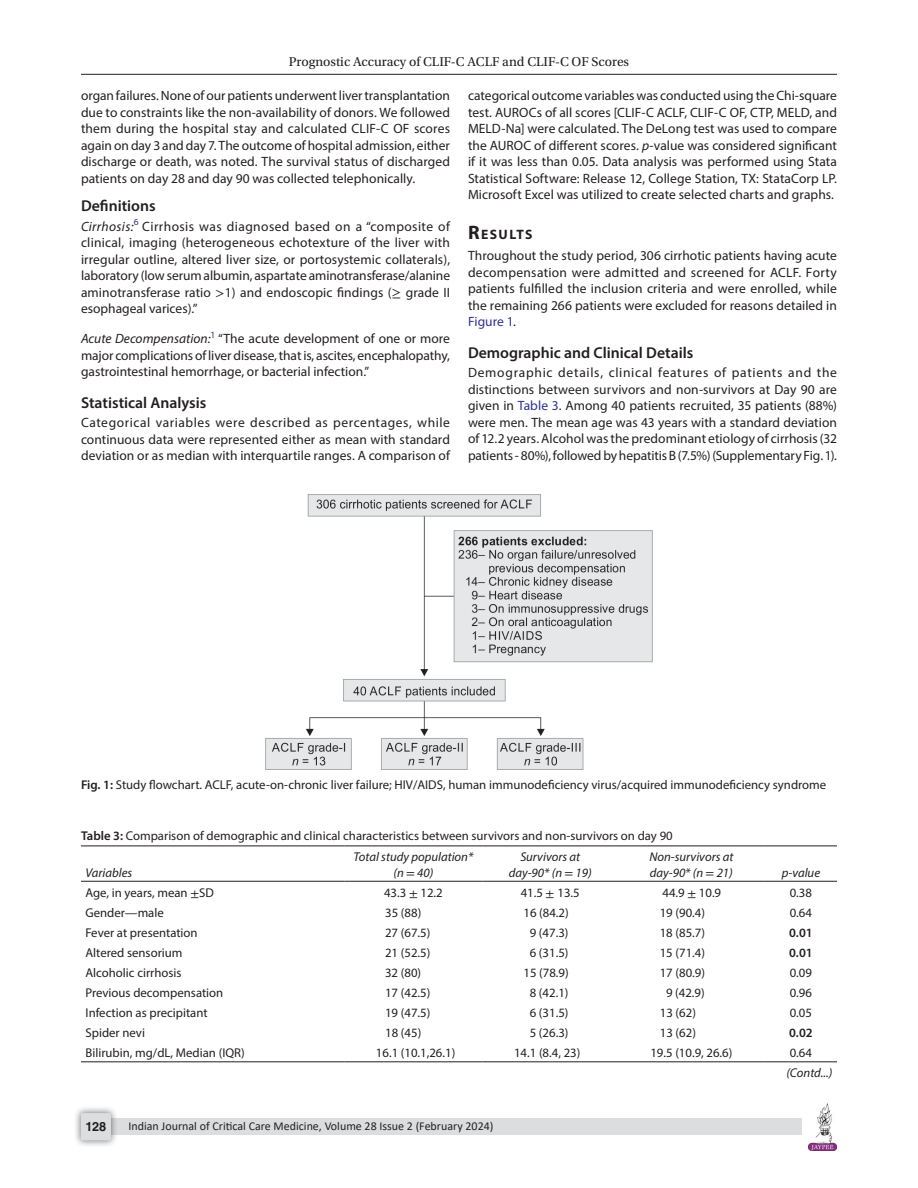
<style>
.page{position:relative;width:918px;height:1188px;background:#fff}
.page>*{position:absolute;margin:0;border:0;box-sizing:border-box;transform-origin:0 0}
.Head-2{font:600 15.75px "Myriad Pro";color:#231f20}
.Head-1{font:700 13.65px "Myriad Pro";letter-spacing:.105em;color:#231f20}
.Para-NoIndent{font:13.5px/16.5px "Myriad Pro";color:#231f20;text-align:justify}
.Head-4{font:13.5px/16.5px "Myriad Pro";color:#231f20;text-align:justify}
.t1{font:13.5px "Utopia Std";color:#231f20}
.TableBody{font:12.75px "Myriad Pro";color:#231f20}
.FigCaption{font:12.75px "Myriad Pro";color:#231f20}
.TableCaption{font:12.75px "Myriad Pro";color:#231f20}
.TableHeader{font:italic 12.75px/15.3px "Myriad Pro";color:#231f20;text-align:center}
.TableBody-2{font:600 12.75px "Myriad Pro";color:#231f20}
.TableBody-3{font:italic 12.75px "Myriad Pro";color:#231f20}
.t2{font:700 12.75px "Helvetica LT Std";color:#231f20}
.t3{font:12px "Calibri";color:#231f20}
.s1{font-style:italic}
.s2{font-family:"STIX General"}
.s3{font-size:19.5px}
.s4{color:#2e3092}
.s5{font-weight:600}
.s6{font-family:"STIX General";font-style:normal}
</style>
<div class="page">
<hr style="left:81px;top:74px;width:756px;height:1px;background:#231f20">
<img style="left:808px;top:1103px;width:29px;height:48px">
<div style="left:96px;top:1119px;width:706px;height:16px;background:#dcdddf"></div>
<div style="left:73px;top:1106px;width:45px;height:41px;background:#231f20;opacity:.61"></div>
<div style="left:81px;top:1113px;width:30px;height:27px;background:#dcdddf;border-radius:2px"></div>
<img style="left:266px;top:495px;width:386px;height:275px">
<hr style="left:81px;top:846px;width:263px;height:1px;background:#231f20">
<hr style="left:344px;top:846px;width:139px;height:1px;background:#231f20">
<hr style="left:483px;top:846px;width:135px;height:1px;background:#231f20">
<hr style="left:618px;top:846px;width:147px;height:1px;background:#231f20">
<hr style="left:765px;top:846px;width:72px;height:1px;background:#231f20">
<hr style="left:81px;top:881px;width:263px;height:1px;background:#231f20">
<hr style="left:344px;top:881px;width:139px;height:1px;background:#231f20">
<hr style="left:483px;top:881px;width:135px;height:1px;background:#231f20">
<hr style="left:618px;top:881px;width:147px;height:1px;background:#231f20">
<hr style="left:765px;top:881px;width:72px;height:1px;background:#231f20">
<hr style="left:81px;top:1061px;width:263px;height:1px;background:#231f20">
<hr style="left:344px;top:1061px;width:139px;height:1px;background:#231f20">
<hr style="left:483px;top:1061px;width:135px;height:1px;background:#231f20">
<hr style="left:618px;top:1061px;width:147px;height:1px;background:#231f20">
<hr style="left:765px;top:1061px;width:72px;height:1px;background:#231f20">
<p class="t1" style="left:289px;top:55px;width:342px">Prognostic Accuracy of CLIF-C ACLF and CLIF-C OF Scores</p>
<p class="Para-NoIndent" style="left:81px;top:87px;width:371px">organ failures. None of our patients underwent liver transplantation due to constraints like the non-availability of donors. We followed them during the hospital stay and calculated CLIF-C OF scores again on day 3 and day 7. The outcome of hospital admission, either discharge or death, was noted. The survival status of discharged patients on day 28 and day 90 was collected telephonically.</p>
<p class="Head-2" style="left:81px;top:196px;width:76px">Definitions</p>
<p class="Head-4" style="left:81px;top:218px;width:371px"><span class="s1">Cirrhosis:</span><sup>6</sup> Cirrhosis was diagnosed based on a “composite of clinical, imaging (heterogeneous echotexture of the liver with irregular outline, altered liver size, or portosystemic collaterals), laboratory (low serum albumin, aspartate aminotransferase/alanine aminotransferase ratio <span class="s2">&gt;</span>1) and endoscopic findings (<span class="s2">≥</span> grade II esophageal varices).”</p>
<p class="Head-4" style="left:81px;top:330px;width:370px"><span class="s1">Acute Decompensation:</span><sup>1</sup> “The acute development of one or more major complications of liver disease, that is, ascites, encephalopathy, gastrointestinal hemorrhage, or bacterial infection.”</p>
<p class="Head-2" style="left:81px;top:392px;width:127px">Statistical Analysis</p>
<p class="Para-NoIndent" style="left:81px;top:414px;width:371px">Categorical variables were described as percentages, while continuous data were represented either as mean with standard deviation or as median with interquartile ranges. A comparison of</p>
<p class="Para-NoIndent" style="left:468px;top:87px;width:371px">categorical outcome variables was conducted using the Chi-square test. AUROCs of all scores [CLIF-C ACLF, CLIF-C OF, CTP, MELD, and MELD-Na] were calculated. The DeLong test was used to compare the AUROC of different scores. <span class="s1">p</span>-value was considered significant if it was less than 0.05. Data analysis was performed using Stata Statistical Software: Release 12, College Station, TX: StataCorp LP.<br>Microsoft Excel was utilized to create selected charts and graphs.</p>
<p class="Head-1" style="left:468px;top:226px;width:66px"><span class="s3">R</span>ESULTS</p>
<p class="Para-NoIndent" style="left:468px;top:247px;width:371px">Throughout the study period, 306 cirrhotic patients having acute decompensation were admitted and screened for ACLF. Forty patients fulfilled the inclusion criteria and were enrolled, while the remaining 266 patients were excluded for reasons detailed in <span class="s4">Figure 1</span>.</p>
<p class="Head-2" style="left:468px;top:343px;width:227px">Demographic and Clinical Details</p>
<p class="Para-NoIndent" style="left:468px;top:364px;width:371px">Demographic details, clinical features of patients and the distinctions between survivors and non-survivors at Day 90 are given in <span class="s4">Table 3</span>. Among 40 patients recruited, 35 patients (88%) were men. The mean age was 43 years with a standard deviation of 12.2 years. Alcohol was the predominant etiology of cirrhosis (32 patients - 80%), followed by hepatitis B (7.5%) (Supplementary Fig. 1).</p>
<p class="FigCaption" style="left:81px;top:776px;width:747px"><span class="s5">Fig. 1:</span> Study flowchart. ACLF, acute-on-chronic liver failure; HIV/AIDS, human immunodeficiency virus/acquired immunodeficiency syndrome</p>
<p class="TableCaption" style="left:81px;top:827px;width:593px"><span class="s5">Table 3:</span> Comparison of demographic and clinical characteristics between survivors and non-survivors on day 90</p>
<p class="TableHeader" style="left:86px;top:865px;width:48px">Variables</p>
<p class="TableHeader" style="left:353px;top:849px;width:121px">Total study population* (n <span class="s6">=</span> 40)</p>
<p class="TableHeader" style="left:509px;top:849px;width:84px">Survivors at day-90* (n <span class="s6">=</span> 19)</p>
<p class="TableHeader" style="left:649px;top:849px;width:86px;text-align:left">Non-survivors at day-90* (n <span class="s6">=</span> 21)</p>
<p class="TableHeader" style="left:782px;top:865px;width:40px">p-value</p>
<p class="TableBody" style="left:86px;top:885px;width:130px">Age, in years, mean <span class="s2">±</span>SD</p>
<p class="TableBody" style="left:384px;top:885px;width:60px">43.3 <span class="s2">±</span> 12.2</p>
<p class="TableBody" style="left:521px;top:885px;width:61px">41.5 <span class="s2">±</span> 13.5</p>
<p class="TableBody" style="left:663px;top:885px;width:60px">44.9 <span class="s2">±</span> 10.9</p>
<p class="TableBody" style="left:790px;top:885px;width:24px">0.38</p>
<p class="TableBody" style="left:86px;top:905px;width:80px">Gender—male</p>
<p class="TableBody" style="left:385px;top:905px;width:38px">35 (88)</p>
<p class="TableBody" style="left:523px;top:905px;width:47px">16 (84.2)</p>
<p class="TableBody" style="left:660px;top:905px;width:47px">19 (90.4)</p>
<p class="TableBody" style="left:790px;top:905px;width:24px">0.64</p>
<p class="TableBody" style="left:86px;top:925px;width:114px">Fever at presentation</p>
<p class="TableBody" style="left:385px;top:925px;width:47px">27 (67.5)</p>
<p class="TableBody" style="left:530px;top:925px;width:40px">9 (47.3)</p>
<p class="TableBody" style="left:660px;top:925px;width:47px">18 (85.7)</p>
<p class="TableBody-2" style="left:789px;top:925px;width:25px">0.01</p>
<p class="TableBody" style="left:86px;top:945px;width:99px">Altered sensorium</p>
<p class="TableBody" style="left:385px;top:945px;width:47px">21 (52.5)</p>
<p class="TableBody" style="left:530px;top:945px;width:40px">6 (31.5)</p>
<p class="TableBody" style="left:660px;top:945px;width:47px">15 (71.4)</p>
<p class="TableBody-2" style="left:789px;top:945px;width:25px">0.01</p>
<p class="TableBody" style="left:86px;top:965px;width:98px">Alcoholic cirrhosis</p>
<p class="TableBody" style="left:385px;top:965px;width:38px">32 (80)</p>
<p class="TableBody" style="left:523px;top:965px;width:47px">15 (78.9)</p>
<p class="TableBody" style="left:660px;top:965px;width:47px">17 (80.9)</p>
<p class="TableBody" style="left:790px;top:965px;width:24px">0.09</p>
<p class="TableBody" style="left:86px;top:985px;width:139px">Previous decompensation</p>
<p class="TableBody" style="left:385px;top:985px;width:47px">17 (42.5)</p>
<p class="TableBody" style="left:530px;top:985px;width:40px">8 (42.1)</p>
<p class="TableBody" style="left:666px;top:985px;width:40px">9 (42.9)</p>
<p class="TableBody" style="left:790px;top:985px;width:24px">0.96</p>
<p class="TableBody" style="left:86px;top:1005px;width:124px">Infection as precipitant</p>
<p class="TableBody" style="left:385px;top:1005px;width:47px">19 (47.5)</p>
<p class="TableBody" style="left:530px;top:1005px;width:40px">6 (31.5)</p>
<p class="TableBody" style="left:660px;top:1005px;width:38px">13 (62)</p>
<p class="TableBody" style="left:790px;top:1005px;width:24px">0.05</p>
<p class="TableBody" style="left:86px;top:1025px;width:61px">Spider nevi</p>
<p class="TableBody" style="left:385px;top:1025px;width:38px">18 (45)</p>
<p class="TableBody" style="left:530px;top:1025px;width:40px">5 (26.3)</p>
<p class="TableBody" style="left:660px;top:1025px;width:38px">13 (62)</p>
<p class="TableBody-2" style="left:789px;top:1025px;width:25px">0.02</p>
<p class="TableBody" style="left:86px;top:1045px;width:161px">Bilirubin, mg/dL, Median (IQR)</p>
<p class="TableBody" style="left:376px;top:1045px;width:81px">16.1 (10.1,26.1)</p>
<p class="TableBody" style="left:514px;top:1045px;width:68px">14.1 (8.4, 23)</p>
<p class="TableBody" style="left:650px;top:1045px;width:84px">19.5 (10.9, 26.6)</p>
<p class="TableBody" style="left:790px;top:1045px;width:24px">0.64</p>
<p class="TableBody-3" style="left:786px;top:1065px;width:48px">(Contd...)</p>
<p class="t2" style="left:85px;top:1119px;width:22px">128</p>
<p class="t3" style="left:128px;top:1117px;width:367px">Indian Journal of Critical Care Medicine, Volume 28 Issue 2 (February 2024)</p>
</div>
